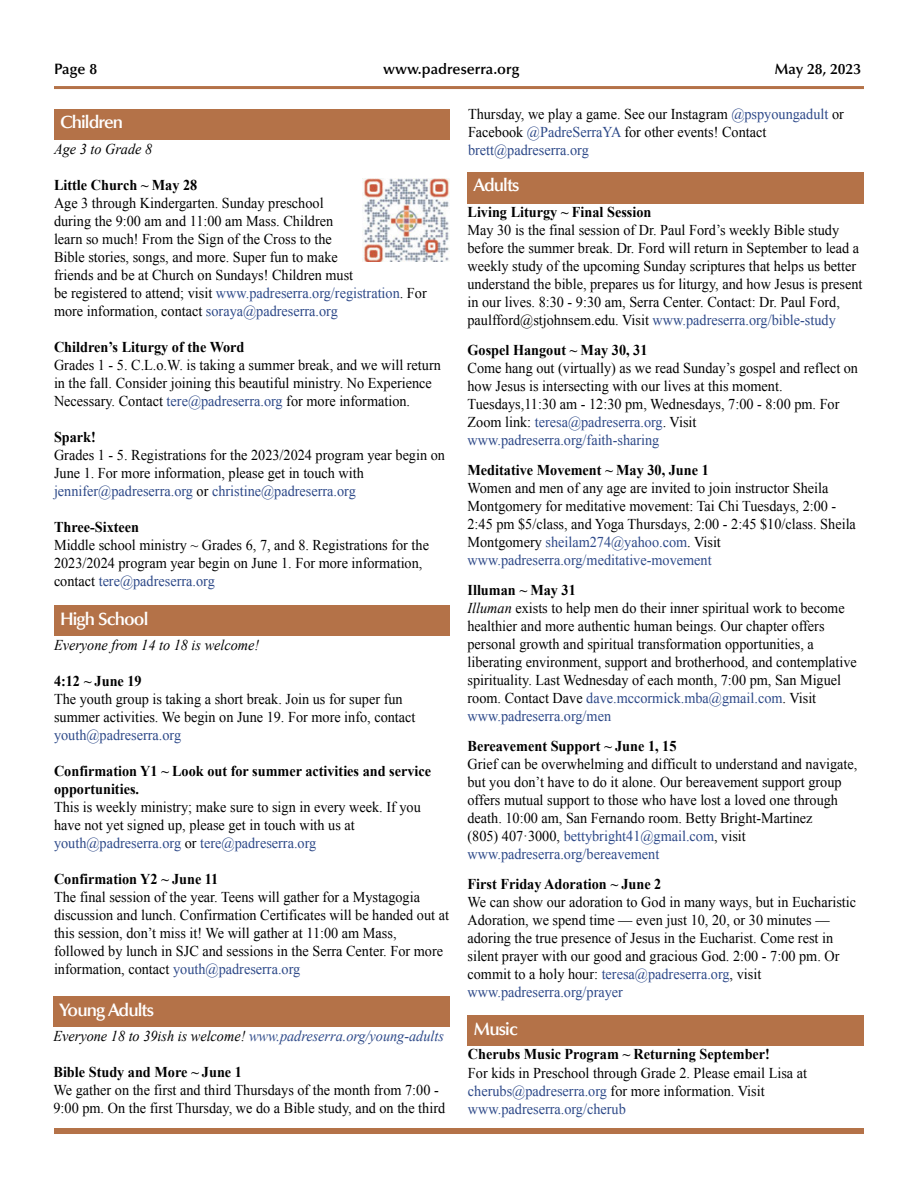
<style>
.page{position:relative;width:918px;height:1188px;background:#fff}
.page>*{position:absolute;margin:0;border:0;box-sizing:border-box;transform-origin:0 0}
.t1{font:600 18px "Optima LT Std";letter-spacing:-.05em;color:#fff}
.t2{font:15px/18px "Pqgdqk Times New Roman";color:#000;scale:.95 1}
.t3{font:700 15px/18px "Times New Roman";color:#000;scale:.95 1}
.t4{font:italic 15px "Times New Roman";color:#2c4888;scale:.95 1}
.t5{font:italic 15px "Times New Roman";color:#000;scale:.95 1}
.t6{font:600 15px "Optima LT Std";color:#000}
.t7{font:15px "Pqgdqk Times New Roman";color:#2c4888;scale:.95 1}
.s1{font-family:"Fytrvh Times New Roman"}
.s2{color:#2c4888}
.s3{color:#000}
.s4{font-family:"Times New Roman";font-style:italic}
</style>
<div class="page">
<hr style="left:54px;top:86px;width:810px;height:3px;background:#b47248">
<div style="left:54px;top:1128px;width:810px;height:6px;background:#b47248"></div>
<div style="left:54px;top:605px;width:396px;height:31px;background:#b47248"></div>
<div style="left:54px;top:109px;width:396px;height:31px;background:#b47248"></div>
<div style="left:468px;top:172px;width:396px;height:31px;background:#b47248"></div>
<img style="left:363px;top:179px;width:86px;height:83px">
<div style="left:54px;top:997px;width:396px;height:30px;background:#b47248"></div>
<div style="left:468px;top:1015px;width:396px;height:31px;background:#b47248"></div>
<p class="t6" style="left:54px;top:63px;width:45px">Page 8</p>
<p class="t6" style="left:383px;top:63px;width:138px">www.padreserra.org</p>
<p class="t6" style="left:775px;top:63px;width:88px">May 28, 2023</p>
<p class="t1" style="left:60px;top:115px;width:65px">Children</p>
<p class="t5" style="left:54px;top:141px;width:105px">Age 3 to Grade 8</p>
<p class="t3" style="left:54px;top:176px;width:152px">Little Church ~ May 28</p>
<p class="t2" style="left:54px;top:194px;width:394px">Age 3 through Kindergarten. Sunday preschool<br>during the 9:00 am and 11:00 am Mass. Children<br>learn so much! From the Sign of the Cross to the<br>Bible stories, songs, and more. Super fun to make<br>friends and be at Church on Sundays! Children must<br>be registered to attend<span class="s1">;</span> visit <span class="s2">www.padreserra.org/registration</span>. For more information, contact <span class="s2">soraya@padreserra.org</span></p>
<p class="t3" style="left:54px;top:338px;width:202px">Children’s Liturgy of the Word</p>
<p class="t2" style="left:54px;top:356px;width:409px">Grades 1 - 5. C.L.o.W. is taking a summer break, and we will return in the fall. Consider joining this beautiful ministry. No Experience<br>Necessary. Contact <span class="s2">tere@padreserra.org</span> for more information.</p>
<p class="t3" style="left:54px;top:428px;width:46px">Spark!</p>
<p class="t2" style="left:54px;top:446px;width:413px">Grades 1 - 5. Registrations for the 2023/2024 program year begin on<br>June 1. For more information, please get in touch with <span class="s2">jennifer@padreserra.org</span> or <span class="s2">christine@padreserra.org</span></p>
<p class="t3" style="left:54px;top:518px;width:91px">Three-Sixteen</p>
<p class="t2" style="left:54px;top:536px;width:396px">Middle school ministry ~ Grades 6, 7, and 8. Registrations for the<br>2023/2024 program year begin on June 1. For more information, contact <span class="s2">tere@padreserra.org</span></p>
<p class="t1" style="left:60px;top:611px;width:90px">High School</p>
<p class="t5" style="left:54px;top:636px;width:218px">Everyone from 14 to 18 is welcome!</p>
<p class="t3" style="left:54px;top:672px;width:94px">4:12 ~ June 19</p>
<p class="t2" style="left:54px;top:690px;width:382px">The youth group is taking a short break. Join us for super fun summer activities. We begin on June 19. For more info, contact</p>
<p class="t7" style="left:54px;top:726px;width:135px">youth@padreserra.org</p>
<p class="t3" style="left:54px;top:762px;width:399px">Confirmation Y1 ~ Look out for summer activities and service opportunities.</p>
<p class="t2" style="left:54px;top:798px;width:388px">This is weekly ministry<span class="s1">;</span> make sure to sign in every week. If you have not yet signed up, please get in touch with us at <span class="s2">youth@padreserra.org</span> or <span class="s2">tere@padreserra.org</span></p>
<p class="t3" style="left:54px;top:870px;width:175px">Confirmation Y2 ~ June 11</p>
<p class="t2" style="left:54px;top:888px;width:417px">The final session of the year. Teens will gather for a Mystagogia discussion and lunch. Confirmation Certificates will be handed out at this session, don’t miss it! We will gather at 11:00 am Mass, followed by lunch in SJC and sessions in the Serra Center. For more information, contact <span class="s2">youth@padreserra.org</span></p>
<p class="t1" style="left:60px;top:1003px;width:96px">Young Adults</p>
<p class="t4" style="left:54px;top:1028px;width:413px"><span class="s3">Everyone 18 to 39ish is welcome!</span> www.padreserra.org/young-adults</p>
<p class="t3" style="left:54px;top:1063px;width:200px">Bible Study and More ~ June 1</p>
<p class="t2" style="left:54px;top:1081px;width:414px">We gather on the first and third Thursdays of the month from 7:00 -<br>9:00 pm. On the first Thursday, we do a Bible study, and on the third</p>
<p class="t2" style="left:468px;top:105px;width:397px">Thursday, we play a game. See our Instagram <span class="s2">@pspyoungadult</span> or<br>Facebook <span class="s2">@PadreSerraYA</span> for other events! Contact <span class="s2">brett@padreserra.org</span></p>
<p class="t1" style="left:474px;top:178px;width:47px">Adults</p>
<p class="t3" style="left:468px;top:203px;width:195px">Living Liturgy ~ Final Session</p>
<p class="t2" style="left:468px;top:221px;width:417px">May 30 is the final session of Dr. Paul Ford’s weekly Bible study before the summer break. Dr. Ford will return in September to lead a weekly study of the upcoming Sunday scriptures that helps us better understand the bible, prepares us for liturgy, and how Jesus is present in our lives. 8:30 - 9:30 am, Serra Center. Contact: Dr. Paul Ford, paulfford@stjohnsem.edu. Visit <span class="s2">www.padreserra.org/bible-study</span></p>
<p class="t3" style="left:468px;top:341px;width:191px">Gospel Hangout ~ May 30, 31</p>
<p class="t2" style="left:468px;top:359px;width:413px">Come hang out (virtually) as we read Sunday’s gospel and reflect on how Jesus is intersecting with our lives at this moment.<br>Tuesdays,11:30 am - 12:30 pm, Wednesdays, 7:00 - 8:00 pm. For Zoom link: <span class="s2">teresa@padreserra.org</span>. Visit <span class="s2">www.padreserra.org/faith-sharing</span></p>
<p class="t3" style="left:468px;top:461px;width:256px">Meditative Movement ~ May 30, June 1</p>
<p class="t2" style="left:468px;top:479px;width:410px">Women and men of any age are invited to join instructor Sheila Montgomery for meditative movement: Tai Chi Tuesdays, 2:00 - 2:45 pm $5/class, and Yoga Thursdays, 2:00 - 2:45 $10/class. Sheila Montgomery <span class="s2">sheilam274@yahoo.com</span>. Visit <span class="s2">www.padreserra.org/meditative-movement</span></p>
<p class="t3" style="left:468px;top:581px;width:116px">Illuman ~ May 31</p>
<p class="t2" style="left:468px;top:599px;width:411px"><span class="s4">Illuman</span> exists to help men do their inner spiritual work to become healthier and more authentic human beings. Our chapter offers personal growth and spiritual transformation opportunities, a liberating environment, support and brotherhood, and contemplative spirituality. Last Wednesday of each month, 7:00 pm, San Miguel room. Contact Dave <span class="s2">dave.mccormick.mba@gmail.com</span>. Visit <span class="s2">www.padreserra.org/men</span></p>
<p class="t3" style="left:468px;top:737px;width:222px">Bereavement Support ~ June 1, 15</p>
<p class="t2" style="left:468px;top:755px;width:412px">Grief can be overwhelming and difficult to understand and navigate, but you don’t have to do it alone. Our bereavement support group offers mutual support to those who have lost a loved one through death. 10:00 am, San Fernando room. Betty Bright-Martinez<br>(805) 407·3000, <span class="s2">bettybright41@gmail.com</span>, visit <span class="s2">www.padreserra.org/bereavement</span></p>
<p class="t3" style="left:468px;top:875px;width:206px">First Friday Adoration ~ June 2</p>
<p class="t2" style="left:468px;top:893px;width:411px">We can show our adoration to God in many ways, but in Eucharistic Adoration, we spend time — even just 10, 20, or 30 minutes — adoring the true presence of Jesus in the Eucharist. Come rest in silent prayer with our good and gracious God. 2:00 - 7:00 pm. Or commit to a holy hour: <span class="s2">teresa@padreserra.org</span>, visit <span class="s2">www.padreserra.org/prayer</span></p>
<p class="t1" style="left:474px;top:1021px;width:45px">Music</p>
<p class="t3" style="left:468px;top:1045px;width:319px">Cherubs Music Program ~ Returning September!</p>
<p class="t2" style="left:468px;top:1064px;width:359px">For kids in Preschool through Grade 2. Please email Lisa at <span class="s2">cherubs@padreserra.org</span> for more information. Visit <span class="s2">www.padreserra.org/cherub</span></p>
</div>
